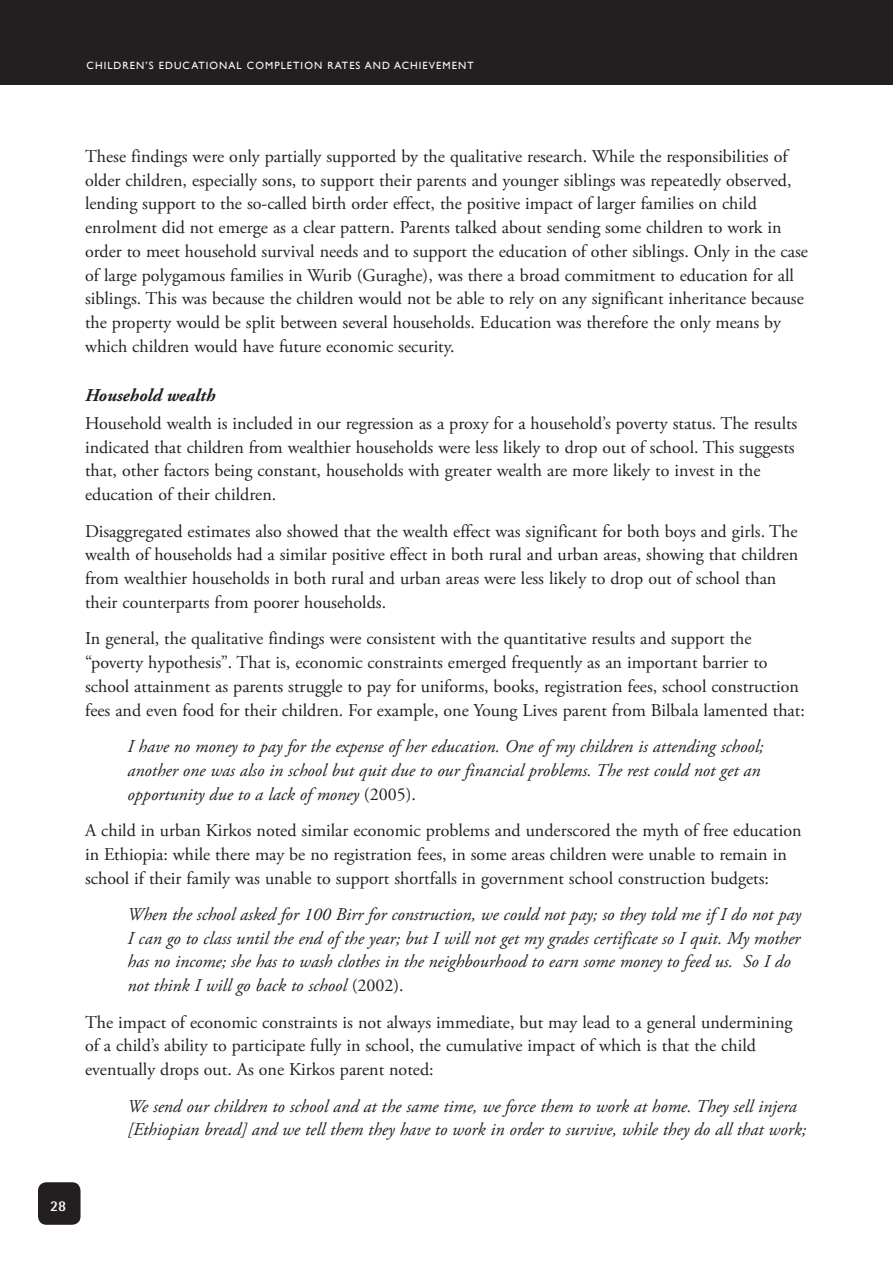
<style>
.page{position:relative;width:893px;height:1263px;background:#fff}
.page>*{position:absolute;margin:0;border:0;box-sizing:border-box;transform-origin:0 0}
.t1{font:18px/23.7px "Adobe Garamond Pro";color:#231f20}
.t2{font:italic 18px/23.7px "Adobe Garamond Pro";color:#231f20}
.t3{font:italic 700 18px "Adobe Garamond Pro";color:#231f20}
.t4{font:700 15px "Rotis Semi Sans";color:#fff}
.t5{font:10.5px "Gill Sans";letter-spacing:.1em;color:#fff}
.s1{font-style:normal}
</style>
<div class="page">
<div style="left:0;top:0;width:893px;height:85px;background:#231f20"></div>
<div style="left:38px;top:1182px;width:43px;height:43px;background:#231f20;border-radius:9px"></div>
<p class="t5" style="left:87px;top:59px;width:389px">CHILDREN’S EDUCATIONAL COMPLETION RATES AND ACHIEVEMENT</p>
<p class="t1" style="left:85px;top:145px;width:724px">These findings were only partially supported by the qualitative research. While the responsibilities of older children, especially sons, to support their parents and younger siblings was repeatedly observed, lending support to the so‑called birth order effect, the positive impact of larger families on child enrolment did not emerge as a clear pattern. Parents talked about sending some children to work in order to meet household survival needs and to support the education of other siblings. Only in the case of large polygamous families in Wurib (Guraghe), was there a broad commitment to education for all siblings. This was because the children would not be able to rely on any significant inheritance because the property would be split between several households. Education was therefore the only means by which children would have future economic security.</p>
<p class="t3" style="left:85px;top:385px;width:132px">Household wealth</p>
<p class="t1" style="left:85px;top:412px;width:714px">Household wealth is included in our regression as a proxy for a household’s poverty status. The results indicated that children from wealthier households were less likely to drop out of school. This suggests that, other factors being constant, households with greater wealth are more likely to invest in the education of their children.</p>
<p class="t1" style="left:85px;top:520px;width:715px">Disaggregated estimates also showed that the wealth effect was significant for both boys and girls. The wealth of households had a similar positive effect in both rural and urban areas, showing that children from wealthier households in both rural and urban areas were less likely to drop out of school than their counterparts from poorer households.</p>
<p class="t1" style="left:85px;top:627px;width:721px">In general, the qualitative findings were consistent with the quantitative results and support the “poverty hypothesis”. That is, economic constraints emerged frequently as an important barrier to school attainment as parents struggle to pay for uniforms, books, registration fees, school construction fees and even food for their children. For example, one Young Lives parent from Bilbala lamented that:</p>
<p class="t2" style="left:128px;top:735px;width:638px">I have no money to pay for the expense of her education. One of my children is attending school; another one was also in school but quit due to our financial problems. The rest could not get an opportunity due to a lack of money <span class="s1">(2005).</span></p>
<p class="t1" style="left:85px;top:819px;width:718px">A child in urban Kirkos noted similar economic problems and underscored the myth of free education in Ethiopia: while there may be no registration fees, in some areas children were unable to remain in school if their family was unable to support shortfalls in government school construction budgets:</p>
<p class="t2" style="left:128px;top:903px;width:675px">When the school asked for 100 Birr for construction, we could not pay; so they told me if I do not pay I can go to class until the end of the year; but I will not get my grades certificate so I quit. My mother has no income; she has to wash clothes in the neighbourhood to earn some money to feed us. So I do not think I will go back to school <span class="s1">(2002).</span></p>
<p class="t1" style="left:85px;top:1011px;width:709px">The impact of economic constraints is not always immediate, but may lead to a general undermining of a child’s ability to participate fully in school, the cumulative impact of which is that the child eventually drops out. As one Kirkos parent noted:</p>
<p class="t2" style="left:128px;top:1094px;width:680px">We send our children to school and at the same time, we force them to work at home. They sell injera [Ethiopian bread] and we tell them they have to work in order to survive, while they do all that work;</p>
<p class="t4" style="left:50px;top:1197px;width:9px">28</p>
</div>
